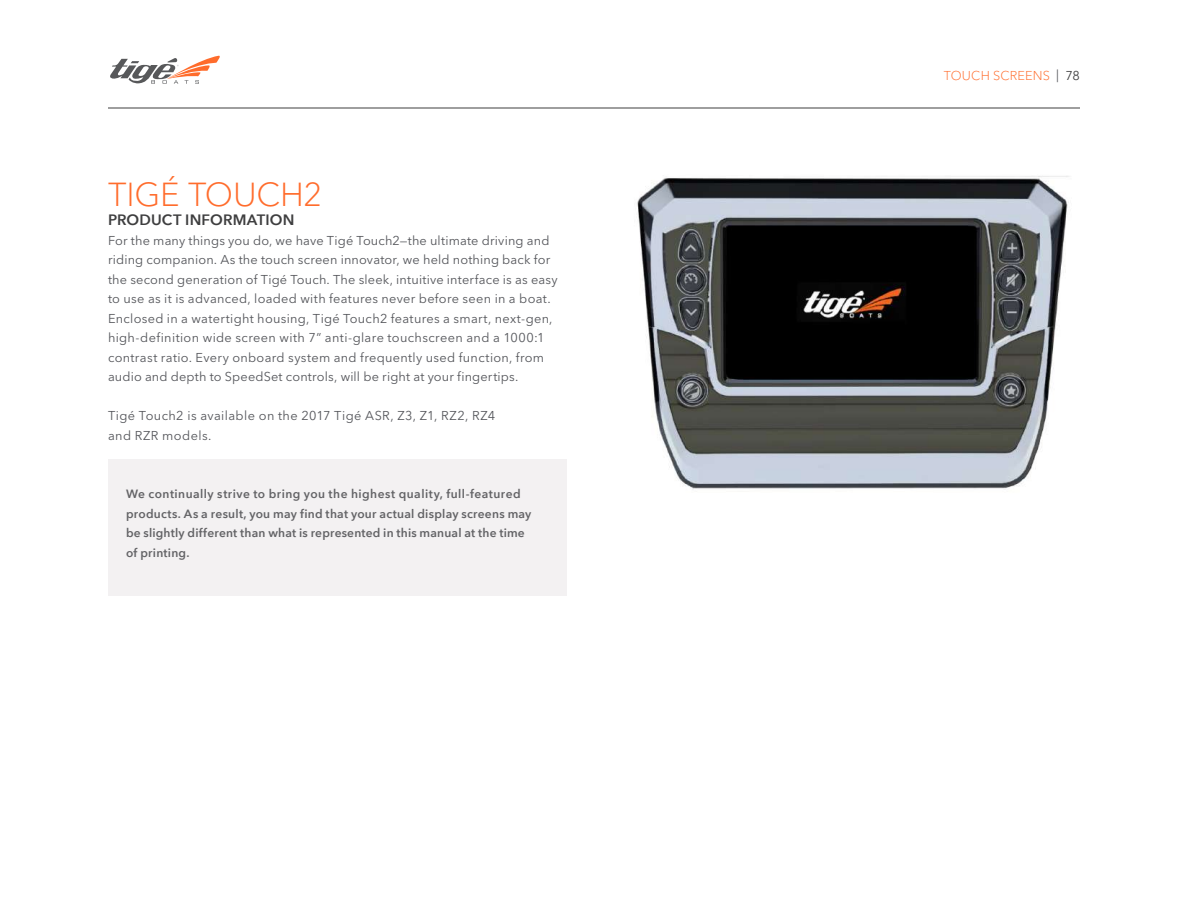
<style>
.page{position:relative;width:1188px;height:918px;background:#fff}
.page>*{position:absolute;margin:0;border:0;box-sizing:border-box;transform-origin:0 0}
.t1{font:300 33px "Avenir Next LT Pro";letter-spacing:-.005em;color:#ff6c2c}
.t2{font:600 15px "Avenir Next";letter-spacing:.01em;color:#3e3e3f}
.t3{font:12.75px/19.5px "Avenir Next LT Pro";letter-spacing:.02em;color:#54555a}
.t4{font:300 12.75px "Avenir Next LT Pro";letter-spacing:.01em;color:#ff6c2c}
.t5{font:600 12px/19.5px "Avenir Next";letter-spacing:.02em;color:#636366}
.s1{font-weight:400;color:#54555a}
.s2{font-weight:400;color:#3e3e3f}
</style>
<div class="page">
<svg style="left:110px;top:56px;width:110px;height:28px"></svg>
<hr style="left:108px;top:108px;width:972px;height:1px;background:#3e3e3f">
<div style="left:108px;top:459px;width:459px;height:137px;background:#f3f1f2"></div>
<img style="left:637px;top:176px;width:432px;height:314px">
<h1 class="t1" style="left:108px;top:166px;width:216px">TIGÉ TOUCH2</h1>
<p class="t2" style="left:108px;top:207px;width:188px">PRODUCT INFORMATION</p>
<p class="t3" style="left:108px;top:230px;width:451px">For the many things you do, we have Tigé Touch2—the ultimate driving and riding companion. As the touch screen innovator, we held nothing back for the second generation of Tigé Touch. The sleek, intuitive interface is as easy to use as it is advanced, loaded with features never before seen in a boat.<br>Enclosed in a watertight housing, Tigé Touch2 features a smart, next-gen, high-definition wide screen with 7” anti-glare touchscreen and a 1000:1 contrast ratio. Every onboard system and frequently used function, from audio and depth to SpeedSet controls, will be right at your fingertips.</p>
<p class="t3" style="left:108px;top:405px;width:389px">Tigé Touch2 is available on the 2017 Tigé ASR, Z3, Z1, RZ2, RZ4 and RZR models.</p>
<p class="t5" style="left:126px;top:484px;width:407px">We continually strive to bring you the highest quality, full-featured products. As a result, you may find that your actual display screens may be slightly different than what is represented in this manual at the time of printing.</p>
<p class="t4" style="left:944px;top:65px;width:138px">TOUCH SCREENS <span class="s1">|</span> <span class="s2">78</span></p>
</div>
